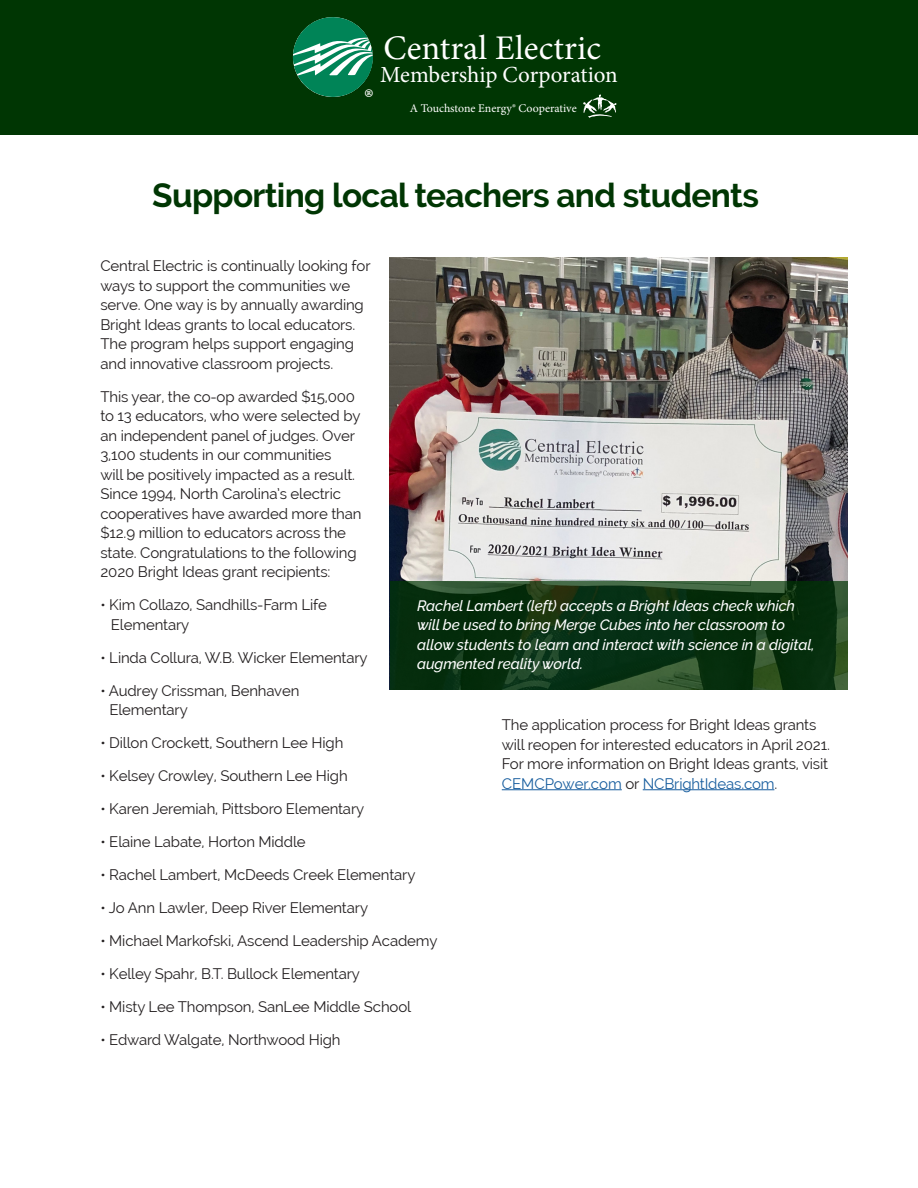
<style>
.page{position:relative;width:918px;height:1188px;background:#fff}
.page>*{position:absolute;margin:0;border:0;box-sizing:border-box;transform-origin:0 0}
.t1{font:34.5px "Minion Pro";letter-spacing:.005em;color:#fff}
.Main_Header{font:700 33.3px "Raleway";letter-spacing:-.02em;color:#003603}
.t2{font:30px "Minion Pro";color:#fff}
.t3{font:23.1px "Minion Pro";color:#fff}
.t4{font:15px/19.5px "Raleway";letter-spacing:-.01em;color:#231f20}
.t5{font:italic 500 15px/19.5px "Raleway";letter-spacing:-.01em;color:#fff}
.t6{font:11.85px "Minion Pro";letter-spacing:-.005em;color:#fff}
.s1{color:#175d9e}
</style>
<div class="page">
<div style="left:0;top:0;width:918px;height:135px;background:#003603"></div>
<svg style="left:583px;top:94px;width:34px;height:24px"></svg>
<svg style="left:293px;top:17px;width:80px;height:80px"></svg>
<hr style="left:502px;top:789px;width:120px;height:1px;background:#175d9e">
<hr style="left:643px;top:789px;width:131px;height:1px;background:#175d9e">
<img style="left:390px;top:257px;width:458px;height:325px">
<svg style="left:390px;top:582px;width:458px;height:108px;background:#0f3515"></svg>
<p class="t2" style="left:364px;top:79px;width:11px">®</p>
<p class="t1" style="left:383px;top:25px;width:219px">Central Electric</p>
<p class="t3" style="left:380px;top:59px;width:239px">Membership Corporation</p>
<p class="t6" style="left:410px;top:100px;width:168px">A Touchstone Energy® Cooperative</p>
<p class="Main_Header" style="left:152px;top:176px;width:608px">Supporting local teachers and students</p>
<p class="t4" style="left:100px;top:256px;width:272px">Central Electric is continually looking for ways to support the communities we serve. One way is by annually awarding Bright Ideas grants to local educators.<br>The program helps support engaging and innovative classroom projects.</p>
<p class="t4" style="left:100px;top:387px;width:263px">This year, the co-op awarded $15,000 to 13 educators, who were selected by an independent panel of judges. Over 3,100 students in our communities<br>will be positively impacted as a result.<br>Since 1994, North Carolina’s electric cooperatives have awarded more than $12.9 million to educators across the state. Congratulations to the following 2020 Bright Ideas grant recipients:</p>
<p class="t4" style="left:111px;top:595px;width:218px;text-indent:-10px">• Kim Collazo, Sandhills-Farm Life<br>Elementary</p>
<p class="t4" style="left:100px;top:648px;width:269px">• Linda Collura, W.B. Wicker Elementary</p>
<p class="t4" style="left:109px;top:681px;width:192px;text-indent:-9px">• Audrey Crissman, Benhaven<br>Elementary</p>
<p class="t4" style="left:100px;top:733px;width:244px">• Dillon Crockett, Southern Lee High</p>
<p class="t4" style="left:100px;top:766px;width:249px">• Kelsey Crowley, Southern Lee High</p>
<p class="t4" style="left:100px;top:799px;width:265px">• Karen Jeremiah, Pittsboro Elementary</p>
<p class="t4" style="left:100px;top:832px;width:207px">• Elaine Labate, Horton Middle</p>
<p class="t4" style="left:100px;top:865px;width:317px">• Rachel Lambert, McDeeds Creek Elementary</p>
<p class="t4" style="left:100px;top:898px;width:269px">• Jo Ann Lawler, Deep River Elementary</p>
<p class="t4" style="left:100px;top:931px;width:339px">• Michael Markofski, Ascend Leadership Academy</p>
<p class="t4" style="left:100px;top:964px;width:261px">• Kelley Spahr, B.T. Bullock Elementary</p>
<p class="t4" style="left:100px;top:997px;width:312px">• Misty Lee Thompson, SanLee Middle School</p>
<p class="t4" style="left:100px;top:1030px;width:242px">• Edward Walgate, Northwood High</p>
<p class="t5" style="left:417px;top:596px;width:399px">Rachel Lambert (left) accepts a Bright Ideas check which will be used to bring Merge Cubes into her classroom to allow students to learn and interact with science in a digital, augmented reality world.</p>
<p class="t4" style="left:502px;top:715px;width:330px">The application process for Bright Ideas grants will reopen for interested educators in April 2021.<br>For more information on Bright Ideas grants, visit <span class="s1">CEMCPower.com</span> or <span class="s1">NCBrightIdeas.com</span>.</p>
</div>
